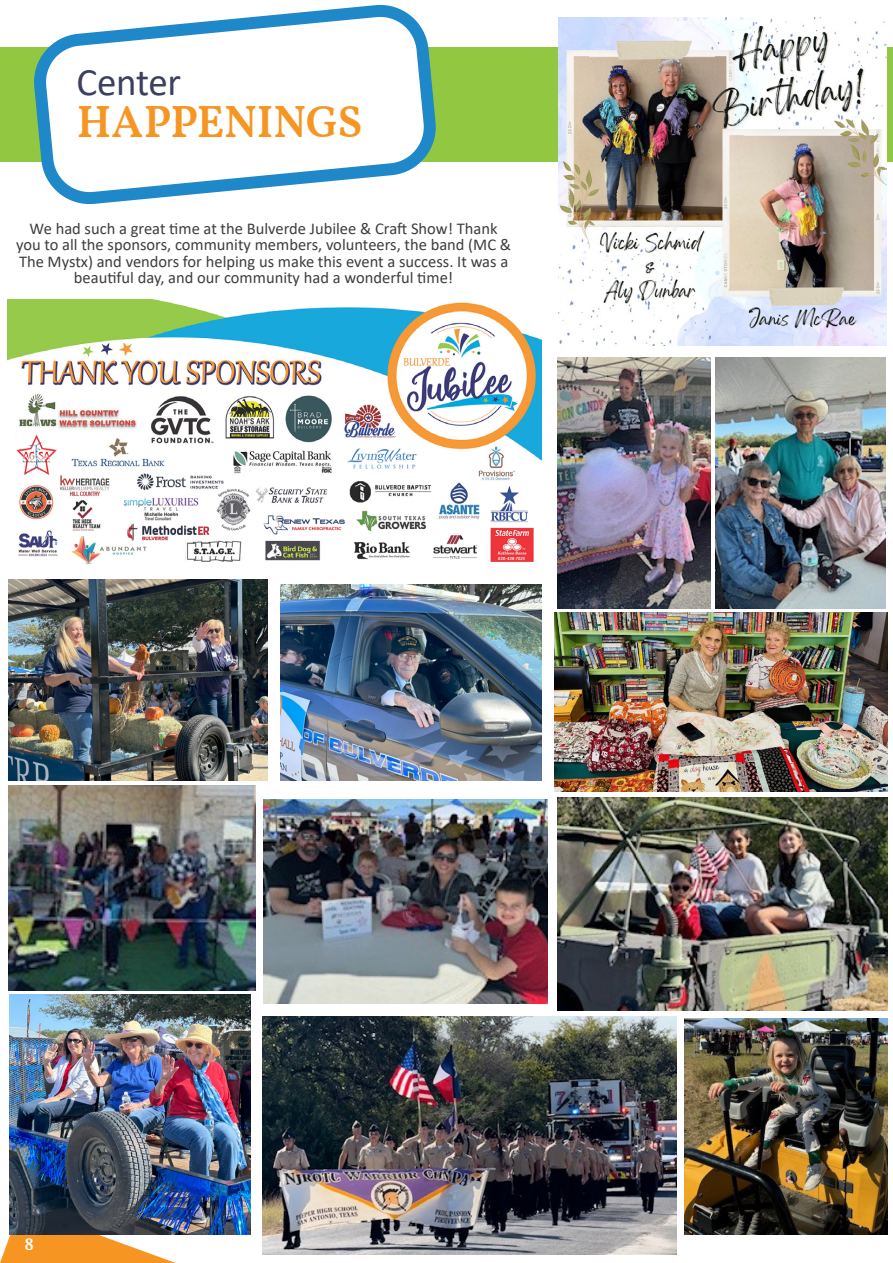
<style>
.page{position:relative;width:893px;height:1263px;background:#fff}
.page>*{position:absolute;margin:0;border:0;box-sizing:border-box;transform-origin:0 0}
.body_text_left{font:600 45px "Vollkorn";letter-spacing:-.01em;color:#f79522}
.body_text_left-2{font:39px "Calibri";letter-spacing:-.01em;color:#3b405d}
.body_text_left-3{font:600 18px "Vollkorn";color:#fff}
.t1{font:16.5px/16.5px "Calibri";color:#3e3e3f;text-align:center}
</style>
<div class="page">
<div style="left:0;top:47px;width:893px;height:115px;background:#92c841"></div>
<svg style="left:34px;top:5px;width:402px;height:200px"></svg>
<svg style="left:0;top:1206px;width:176px;height:57px"></svg>
<img style="left:558px;top:18px;width:328px;height:328px">
<img style="left:7px;top:300px;width:535px;height:265px">
<img style="left:9px;top:785px;width:246px;height:206px">
<img style="left:557px;top:358px;width:153px;height:250px">
<img style="left:9px;top:579px;width:259px;height:201px">
<img style="left:716px;top:357px;width:170px;height:251px">
<img style="left:281px;top:585px;width:261px;height:195px">
<img style="left:554px;top:612px;width:333px;height:180px">
<img style="left:264px;top:799px;width:283px;height:204px">
<img style="left:557px;top:797px;width:330px;height:213px">
<img style="left:10px;top:995px;width:241px;height:239px">
<img style="left:685px;top:1018px;width:202px;height:216px">
<img style="left:262px;top:1016px;width:414px;height:238px">
<p class="body_text_left-2" style="left:77px;top:55px;width:106px">Center</p>
<p class="body_text_left" style="left:77px;top:88px;width:287px">HAPPENINGS</p>
<p class="t1" style="left:16px;top:219px;width:497px">We had such a great time at the Bulverde Jubilee &amp; Craft Show! Thank you to all the sponsors, community members, volunteers, the band (MC &amp; The Mystx) and vendors for helping us make this event a success. It was a beautiful day, and our community had a wonderful time!</p>
<p class="body_text_left-3" style="left:25px;top:1230px;width:11px">8</p>
</div>
